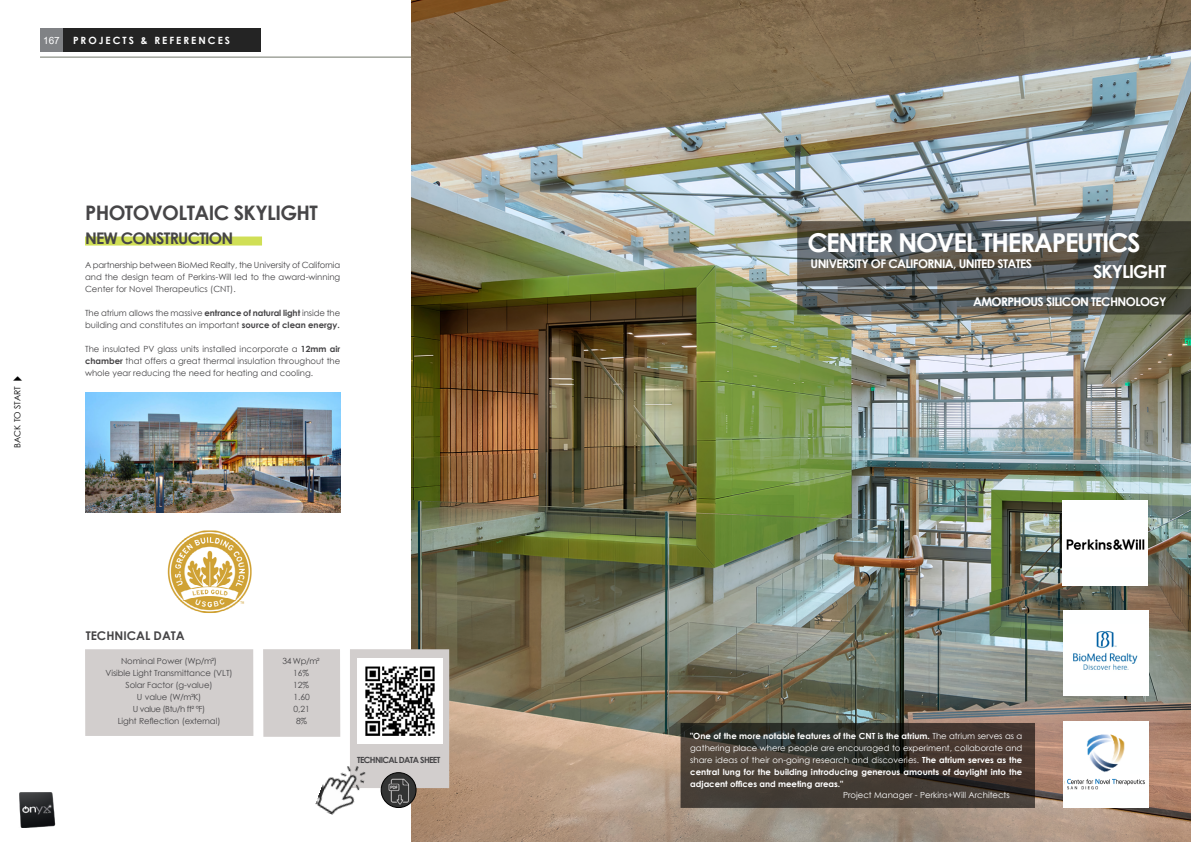
<style>
.page{position:relative;width:1191px;height:842px;background:#fff}
.page>*{position:absolute;margin:0;border:0;box-sizing:border-box;transform-origin:0 0}
.t1{font:700 26px "Century Gothic";letter-spacing:-.05em;color:#fff}
.t2{font:700 20px "Century Gothic";letter-spacing:-.03em;color:#464547}
.t3{font:700 18px "Century Gothic";letter-spacing:-.05em;color:#fff}
.t4{font:700 16px "Century Gothic";letter-spacing:-.05em;color:#464547}
.t5{font:700 12px "Century Gothic";letter-spacing:-.05em;color:#fff}
.t6{font:700 12px "Century Gothic";color:#464547}
.t7{font:700 10px "Century Gothic";letter-spacing:.2em;color:#fff}
.t8{font:10px "Arial";color:#fff}
.t9{font:8.5px/12px "Century Gothic";color:#464547;text-align:justify}
.t10{font:700 8.5px "Century Gothic";letter-spacing:-.075em;color:#464547}
.t11{font:8.5px "Century Gothic";color:#000}
.t12{font:700 8.4px/12px "Century Gothic";color:#fff;text-align:justify}
.t13{font:8.4px/12px "Century Gothic";letter-spacing:-.01em;color:#464547;text-align:center}
.t14{font:8.4px "Century Gothic";color:#fff}
.s1{font-weight:700}
.s2{font-size:8.5px}
.s3{font-weight:400}
</style>
<div class="page">
<div style="left:40px;top:28px;width:23px;height:23px;background:#808285"></div>
<div style="left:63px;top:28px;width:198px;height:23px;background:#242424"></div>
<hr style="left:40px;top:57px;width:515px;height:1px;background:#73776c">
<img style="left:19px;top:792px;width:37px;height:36px">
<img style="left:411px;top:0;width:780px;height:842px">
<div style="left:85px;top:237px;width:177px;height:9px;background:#d0df56"></div>
<div style="left:1063px;top:722px;width:85px;height:85px;background:#feffff"></div>
<div style="left:1063px;top:610px;width:85px;height:85px;background:#feffff"></div>
<div style="left:1062px;top:500px;width:85px;height:85px;background:#feffff"></div>
<img style="left:167px;top:530px;width:85px;height:83px">
<img style="left:1086px;top:734px;width:39px;height:38px">
<img style="left:1064px;top:778px;width:81px;height:12px">
<img style="left:1066px;top:539px;width:79px;height:11px">
<img style="left:1073px;top:631px;width:65px;height:39px">
<div style="left:85px;top:649px;width:168px;height:87px;background:#d2cecd"></div>
<div style="left:263px;top:649px;width:77px;height:88px;background:#d2cecd"></div>
<img style="left:85px;top:392px;width:255px;height:121px">
<svg style="left:680px;top:723px;width:355px;height:85px;background:#3f3831"></svg>
<div style="left:350px;top:649px;width:99px;height:139px;background:#d2cecd"></div>
<img style="left:381px;top:773px;width:35px;height:34px;border-radius:17px">
<div style="left:381px;top:772px;width:35px;height:36px;border:1px solid #000;border-radius:50%"></div>
<img style="left:357px;top:658px;width:85px;height:85px">
<img style="left:315px;top:766px;width:51px;height:49px">
<svg style="left:797px;top:289px;width:394px;height:26px;background:#53544d"></svg>
<svg style="left:797px;top:221px;width:394px;height:65px;background:#535552"></svg>
<p class="t8" style="left:43px;top:34px;width:18px">167</p>
<p class="t7" style="left:73px;top:32px;width:158px">PROJECTS &amp; REFERENCES</p>
<p class="t11" style="left:11px;top:448px;width:63px;rotate:-90deg">BACK TO START</p>
<h2 class="t2" style="left:85px;top:198px;width:234px">PHOTOVOLTAIC SKYLIGHT</h2>
<h3 class="t4" style="left:85px;top:226px;width:150px">NEW CONSTRUCTION</h3>
<p class="t9" style="left:85px;top:259px;width:257px">A partnership between BioMed Realty, the University of California and the design team of Perkins-Will led to the award-winning Center for Novel Therapeutics (CNT).</p>
<p class="t9" style="left:85px;top:307px;width:257px">The atrium allows the massive <span class="s1">entrance of natural light</span> inside the building and constitutes an important <span class="s1">source of clean energy.</span></p>
<p class="t9" style="left:85px;top:343px;width:257px">The insulated PV glass units installed incorporate a <span class="s1">12mm air chamber</span> that offers a great thermal insulation throughout the whole year reducing the need for heating and cooling.</p>
<h3 class="t6" style="left:86px;top:627px;width:101px">TECHNICAL DATA</h3>
<p class="t13" style="left:105px;top:655px;width:129px">Nominal Power (Wp/m²)<br>Visible Light Transmittance (VLT)<br>Solar Factor (g-value)<br>U value (W/m²K)<br>U value (Btu/h ft² ºF)<br>Light Reflection (external)</p>
<p class="t13" style="left:282px;top:655px;width:39px"><span class="s2">34</span> Wp/m²</p>
<p class="t9" style="left:293px;top:667px;width:18px;text-align:center">16%<br>12%<br>1.60<br>0,21<br>8%</p>
<p class="t10" style="left:357px;top:753px;width:85px">TECHNICAL DATA SHEET</p>
<h1 class="t1" style="left:807px;top:222px;width:335px">CENTER NOVEL THERAPEUTICS</h1>
<h3 class="t5" style="left:810px;top:255px;width:223px">UNIVERSITY OF CALIFORNIA, UNITED STATES</h3>
<h3 class="t3" style="left:1093px;top:258px;width:75px">SKYLIGHT</h3>
<h3 class="t5" style="left:973px;top:293px;width:195px">AMORPHOUS SILICON TECHNOLOGY</h3>
<p class="t12" style="left:690px;top:730px;width:334px">"One of the more notable features of the CNT is the atrium. <span class="s3">The atrium serves as a gathering place where people are encouraged to experiment, collaborate and share ideas of their on-going research and discoveries.</span> The atrium serves as the central lung for the building introducing generous amounts of daylight into the adjacent offices and meeting areas."</p>
<p class="t14" style="left:843px;top:789px;width:168px">Project Manager - Perkins+Will Architects</p>
</div>
